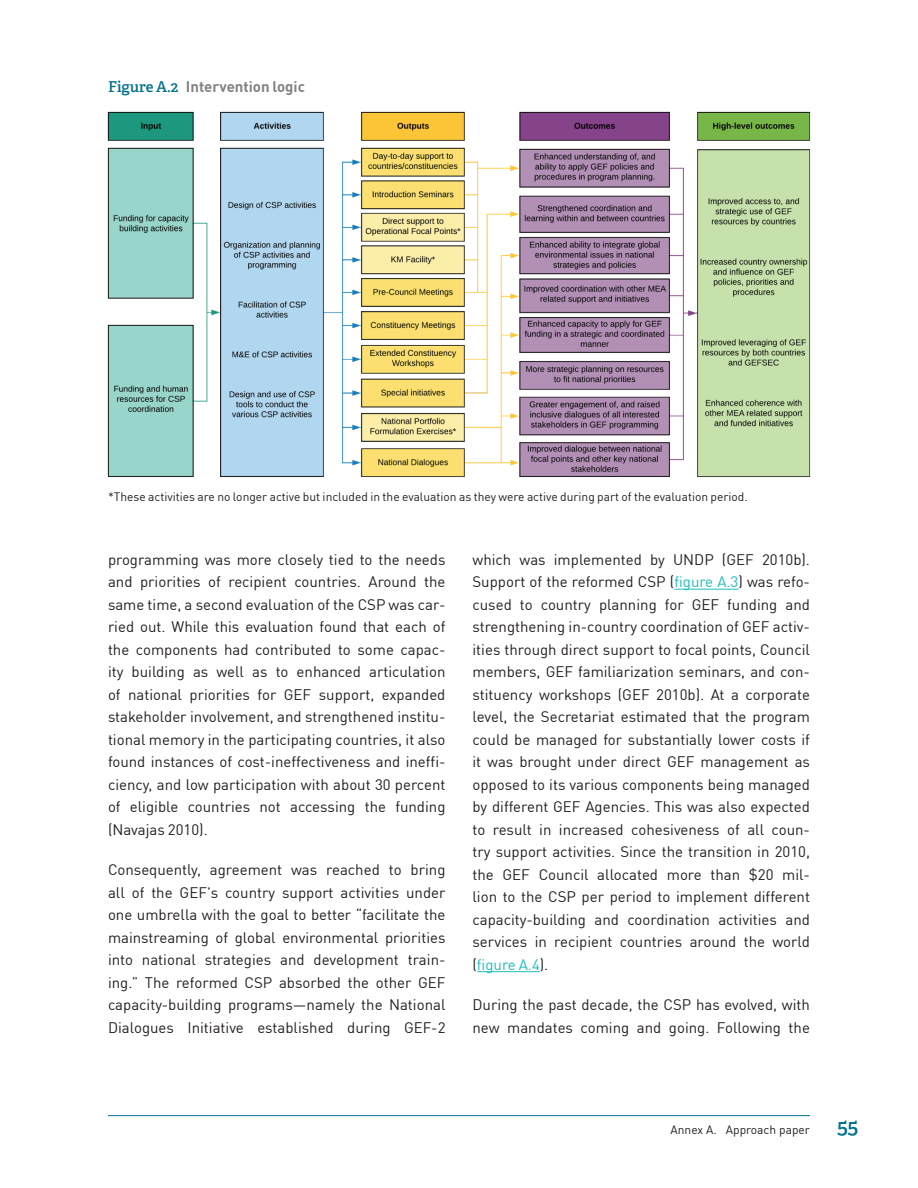
<style>
.page{position:relative;width:918px;height:1188px;background:#fff}
.page>*{position:absolute;margin:0;border:0;box-sizing:border-box;transform-origin:0 0}
.t1{font:600 21px "Adelle";color:#00718e}
.t2{font:15px/22.5px "DINOT";color:#231f20;text-align:justify}
.t3{font:700 15px "DINOT";color:#808285}
.t4{font:12px "DINOT";color:#231f20}
.s1{font-family:"Adelle";font-weight:600;color:#00718e}
.s2{color:#1cbcbd}
</style>
<div class="page">
<hr style="left:108px;top:1115px;width:702px;height:1px;background:#00718e">
<hr style="left:674px;top:589px;width:64px;height:1px;background:#1cbcbd">
<hr style="left:477px;top:971px;width:63px;height:1px;background:#1cbcbd">
<img style="left:107px;top:111px;width:704px;height:366px">
<p class="t3" style="left:108px;top:75px;width:199px"><span class="s1">Figure A.2</span> Intervention logic</p>
<p class="t4" style="left:108px;top:488px;width:641px">*These activities are no longer active but included in the evaluation as they were active during part of the evaluation period.</p>
<p class="t2" style="left:108px;top:547px;width:339px">programming was more closely tied to the needs and priorities of recipient countries. Around the same time, a second evaluation of the CSP was car&shy;ried out. While this evaluation found that each of the components had contributed to some capac&shy;ity building as well as to enhanced articulation of national priorities for GEF support, expanded stakeholder involvement, and strengthened institu&shy;tional memory in the participating countries, it also found instances of cost-ineffectiveness and ineffi&shy;ciency, and low participation with about 30 percent of eligible countries not accessing the funding (Navajas 2010).</p>
<p class="t2" style="left:108px;top:858px;width:339px">Consequently, agreement was reached to bring all of the GEF’s country support activities under one umbrella with the goal to better “facilitate the mainstreaming of global environmental priorities into national strategies and development train&shy;ing.” The reformed CSP absorbed the other GEF capacity-building programs—namely the National Dialogues Initiative established during GEF-2</p>
<p class="t2" style="left:472px;top:547px;width:339px">which was implemented by UNDP (GEF 2010b).<br>Support of the reformed CSP (<span class="s2">figure A.3</span>) was refo&shy;cused to country planning for GEF funding and strengthening in-country coordination of GEF activ&shy;ities through direct support to focal points, Council members, GEF familiarization seminars, and con&shy;stituency workshops (GEF 2010b). At a corporate level, the Secretariat estimated that the program could be managed for substantially lower costs if it was brought under direct GEF management as opposed to its various components being managed by different GEF Agencies. This was also expected to result in increased cohesiveness of all coun&shy;try support activities. Since the transition in 2010, the GEF Council allocated more than $20 mil&shy;lion to the CSP per period to implement different capacity-building and coordination activities and services in recipient countries around the world (<span class="s2">figure A.4</span>).</p>
<p class="t2" style="left:472px;top:993px;width:339px">During the past decade, the CSP has evolved, with new mandates coming and going. Following the</p>
<p class="t4" style="left:671px;top:1121px;width:141px">Annex A. Approach paper</p>
<h1 class="t1" style="left:837px;top:1113px;width:23px">55</h1>
</div>
